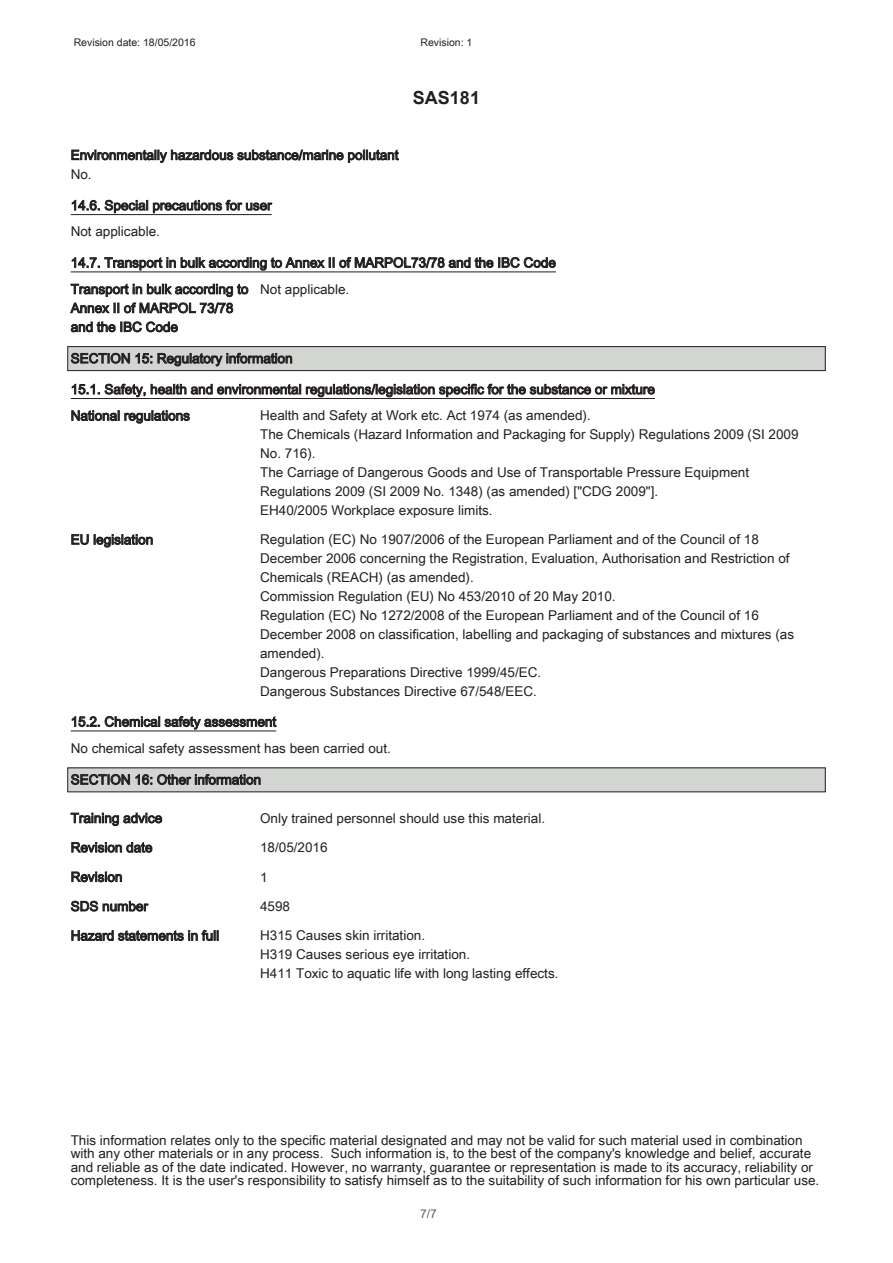
<style>
.page{position:relative;width:893px;height:1263px;background:#fff}
.page>*{position:absolute;margin:0;border:0;box-sizing:border-box;transform-origin:0 0}
.t1{font:18px "Arial Unicode MS";color:#231f20}
.t2{font:700 18px "Arial";color:#231f20}
.t3{font:13.5px/18.9px "Arial Unicode MS";color:#231f20}
.t4{font:12px "Arial Unicode MS";color:#5a5e5f}
.t5{font:10.5px "Arial Unicode MS";color:#231f20}
</style>
<div class="page">
<svg style="left:71px;top:149px;width:328px;height:14px"></svg>
<hr style="left:71px;top:214px;width:201px;height:1px;background:#231f20">
<svg style="left:72px;top:200px;width:200px;height:13px"></svg>
<hr style="left:71px;top:271px;width:485px;height:1px;background:#231f20">
<svg style="left:72px;top:257px;width:484px;height:14px"></svg>
<svg style="left:70px;top:284px;width:178px;height:30px"></svg>
<svg style="left:71px;top:321px;width:107px;height:11px"></svg>
<div style="left:68px;top:347px;width:757px;height:24px;background:#d3d5d3"></div>
<div style="left:67px;top:346px;width:759px;height:25px;border:1px solid #231f20"></div>
<svg style="left:71px;top:353px;width:81px;height:11px"></svg>
<svg style="left:158px;top:353px;width:134px;height:13px"></svg>
<hr style="left:71px;top:398px;width:584px;height:1px;background:#231f20">
<svg style="left:72px;top:384px;width:583px;height:13px"></svg>
<svg style="left:71px;top:410px;width:119px;height:14px"></svg>
<svg style="left:71px;top:534px;width:82px;height:14px"></svg>
<hr style="left:71px;top:730px;width:205px;height:1px;background:#231f20">
<svg style="left:72px;top:716px;width:205px;height:14px"></svg>
<div style="left:68px;top:768px;width:757px;height:24px;background:#d3d5d3"></div>
<svg style="left:71px;top:774px;width:190px;height:11px"></svg>
<svg style="left:71px;top:813px;width:91px;height:13px"></svg>
<svg style="left:71px;top:842px;width:81px;height:11px"></svg>
<svg style="left:71px;top:871px;width:51px;height:11px"></svg>
<svg style="left:71px;top:901px;width:78px;height:11px"></svg>
<svg style="left:71px;top:930px;width:147px;height:11px"></svg>
<p class="t5" style="left:74px;top:35px;width:123px">Revision date: 18/05/2016</p>
<p class="t5" style="left:421px;top:35px;width:53px">Revision: 1</p>
<h1 class="t1" style="left:398px;top:84px;width:98px">Lithium EP2</h1>
<h1 class="t2" style="left:413px;top:86px;width:69px">SAS181</h1>
<p class="t3" style="left:71px;top:145px;width:329px;line-height:19.5px">Environmentally hazardous substance/marine pollutant<br>No.</p>
<p class="t3" style="left:71px;top:192px;width:202px;line-height:26.4px">14.6. Special precautions for user<br>Not applicable.</p>
<p class="t3" style="left:71px;top:249px;width:487px;line-height:26.4px">14.7. Transport in bulk according to Annex II of MARPOL73/78 and the IBC Code<br>Transport in bulk according to</p>
<p class="t3" style="left:71px;top:298px;width:164px">Annex II of MARPOL 73/78 and the IBC Code</p>
<p class="t3" style="left:260px;top:279px;width:91px">Not applicable.</p>
<p class="t3" style="left:71px;top:349px;width:223px">SECTION 15: Regulatory information</p>
<p class="t3" style="left:71px;top:376px;width:586px;line-height:26.4px">15.1. Safety, health and environmental regulations/legislation specific for the substance or mixture<br>National regulations</p>
<p class="t3" style="left:260px;top:406px;width:540px">Health and Safety at Work etc. Act 1974 (as amended).<br>The Chemicals (Hazard Information and Packaging for Supply) Regulations 2009 (SI 2009<br>No. 716).<br>The Carriage of Dangerous Goods and Use of Transportable Pressure Equipment Regulations 2009 (SI 2009 No. 1348) (as amended) ["CDG 2009"].<br>EH40/2005 Workplace exposure limits.</p>
<p class="t3" style="left:71px;top:530px;width:84px">EU legislation</p>
<p class="t3" style="left:260px;top:530px;width:536px">Regulation (EC) No 1907/2006 of the European Parliament and of the Council of 18<br>December 2006 concerning the Registration, Evaluation, Authorisation and Restriction of Chemicals (REACH) (as amended).<br>Commission Regulation (EU) No 453/2010 of 20 May 2010.<br>Regulation (EC) No 1272/2008 of the European Parliament and of the Council of 16<br>December 2008 on classification, labelling and packaging of substances and mixtures (as amended).<br>Dangerous Preparations Directive 1999/45/EC.<br>Dangerous Substances Directive 67/548/EEC.</p>
<p class="t3" style="left:71px;top:708px;width:322px;line-height:26.4px">15.2. Chemical safety assessment<br>No chemical safety assessment has been carried out.</p>
<p class="t3" style="left:71px;top:770px;width:192px">SECTION 16: Other information</p>
<p class="t3" style="left:71px;top:808px;width:93px">Training advice</p>
<p class="t3" style="left:260px;top:808px;width:286px">Only trained personnel should use this material.</p>
<p class="t3" style="left:71px;top:838px;width:83px">Revision date</p>
<p class="t3" style="left:260px;top:838px;width:69px">18/05/2016</p>
<p class="t3" style="left:71px;top:867px;width:53px">Revision</p>
<p class="t3" style="left:260px;top:867px;width:9px">1</p>
<p class="t3" style="left:71px;top:896px;width:79px">SDS number</p>
<p class="t3" style="left:260px;top:896px;width:32px">4598</p>
<p class="t3" style="left:71px;top:926px;width:150px">Hazard statements in full</p>
<p class="t3" style="left:260px;top:926px;width:300px">H315 Causes skin irritation.<br>H319 Causes serious eye irritation.<br>H411 Toxic to aquatic life with long lasting effects.</p>
<p class="t3" style="left:71px;top:1133px;width:750px;line-height:13.5px">This information relates only to the specific material designated and may not be valid for such material used in combination with any other materials or in any process. Such information is, to the best of the company's knowledge and belief, accurate and reliable as of the date indicated. However, no warranty, guarantee or representation is made to its accuracy, reliability or completeness. It is the user's responsibility to satisfy himself as to the suitability of such information for his own particular use.</p>
<p class="t4" style="left:420px;top:1205px;width:18px">7/7</p>
</div>
